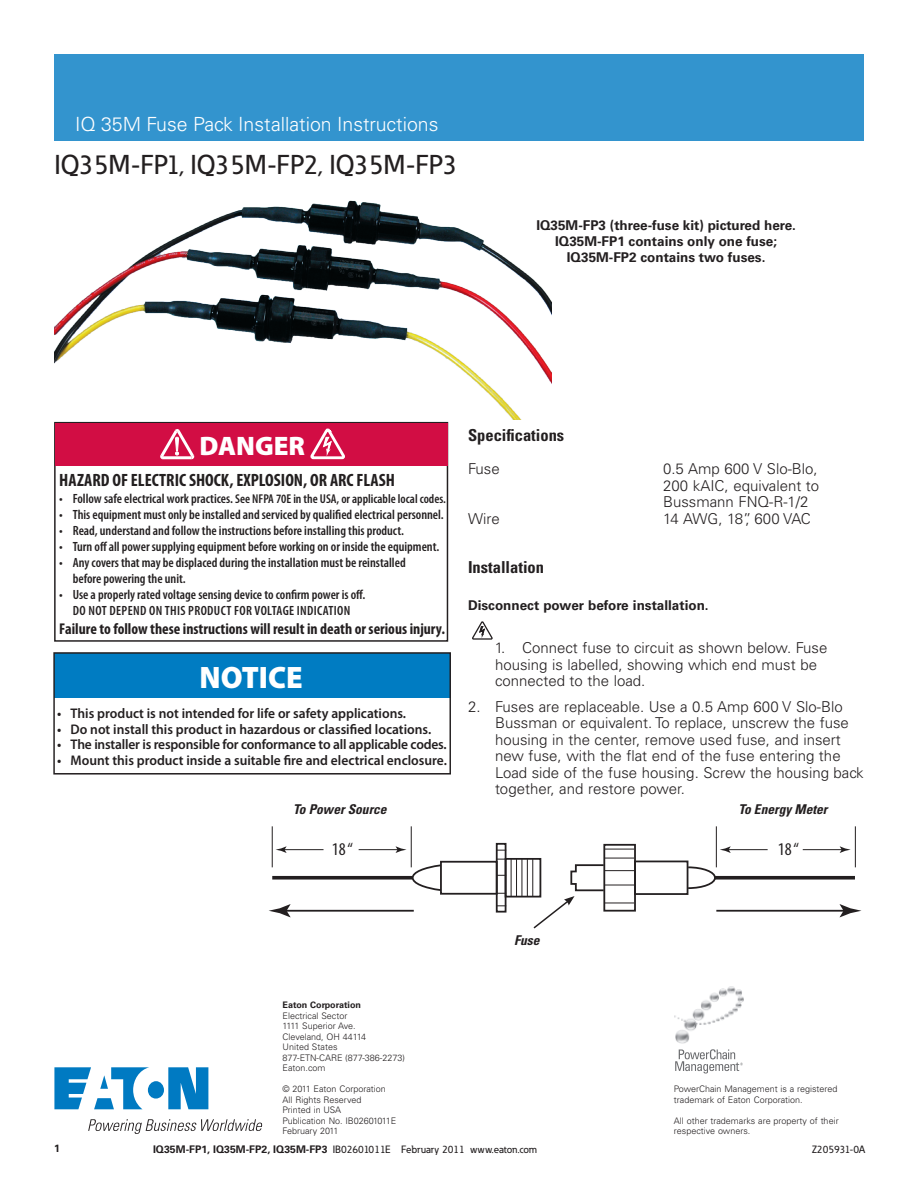
<style>
.page{position:relative;width:918px;height:1188px;background:#fff}
.page>*{position:absolute;margin:0;border:0;box-sizing:border-box;transform-origin:0 0}
.t1{font:900 31.05px "Myriad Pro";color:#fff}
._00_Manual_Title{font:500 27px "Eaton";color:#231f20}
.t2{font:900 26.85px "Myriad Pro";color:#fff}
.Subject_title{font:300 19.5px "Univers";color:#fff}
.t3{font:condensed 18px "Myriad Pro";color:#231f20}
.t4{font:700 condensed 17.85px "Myriad Pro";color:#231f20}
._01_Head1{font:700 condensed 16.5px "Univers";color:#231f20}
.t5{font:700 condensed 15.6px "Myriad Pro";color:#231f20}
._07_Number{font:300 15px/16.5px "Univers";color:#231f20}
.Spec{font:300 15px "Univers";color:#231f20}
.Spec-2{font:300 15px "Univers";letter-spacing:-.035em;color:#231f20}
.t6{font:600 13.95px "Myriad Pro";color:#231f20}
.Graphic_Heading{font:700 13.5px "Univers";color:#231f20}
._08_Warning_Voltage{font:700 13.5px "Univers";color:#231f20}
.t7{font:italic 700 condensed 13.5px "Univers";color:#231f20}
.t8{font:600 condensed 13.35px/16px "Myriad Pro";color:#231f20}
.t9{font:600 condensed 12.75px "Myriad Pro";color:#231f20}
._00_Footer_Flush_Lef{font:500 10.5px "Eaton";color:#231f20}
._00_Footer_Flush_Rig{font:500 10.5px "Eaton";color:#231f20}
._00_Folio_Flush_Left{font:700 10.5px "Univers";color:#231f20}
._10_Backpage_Body{font:300 9px/10.5px "Univers";color:#231f20}
._10_Backpage_Body-2{font:700 9px "Univers";color:#231f20}
.s1{font-size:13.35px}
.s2{font-family:"Univers";font-weight:700}
</style>
<div class="page">
<div style="left:54px;top:54px;width:810px;height:87px;background:#3394ce"></div>
<svg style="left:54px;top:1067px;width:154px;height:42px"></svg>
<svg style="left:88px;top:1119px;width:175px;height:15px"></svg>
<img style="left:674px;top:987px;width:69px;height:57px">
<svg style="left:675px;top:1049px;width:68px;height:25px"></svg>
<div style="left:54px;top:422px;width:394px;height:220px;border:1px solid #231f20"></div>
<div style="left:55px;top:423px;width:393px;height:43px;background:#d20d44"></div>
<svg style="left:160px;top:429px;width:35px;height:31px"></svg>
<svg style="left:310px;top:428px;width:35px;height:32px"></svg>
<div style="left:54px;top:653px;width:396px;height:45px;background:#007cc2"></div>
<div style="left:53px;top:652px;width:398px;height:123px;border:1px solid #231f20"></div>
<img style="left:54px;top:200px;width:498px;height:219px">
<svg style="left:472px;top:621px;width:21px;height:19px"></svg>
<svg style="left:411px;top:864px;width:29px;height:27px"></svg>
<div style="left:440px;top:861px;width:58px;height:34px;border:2px solid #231f20"></div>
<div style="left:496px;top:843px;width:10px;height:70px;border:2px solid #231f20"></div>
<div style="left:505px;top:858px;width:36px;height:40px;border:2px solid #231f20"></div>
<div style="left:603px;top:844px;width:33px;height:68px;border:2px solid #231f20"></div>
<div style="left:634px;top:861px;width:54px;height:34px;border:2px solid #231f20"></div>
<svg style="left:686px;top:866px;width:31px;height:24px"></svg>
<hr style="left:511px;top:859px;width:1px;height:38px;background:#231f20">
<hr style="left:516px;top:859px;width:1px;height:38px;background:#231f20">
<hr style="left:521px;top:859px;width:1px;height:38px;background:#231f20">
<hr style="left:527px;top:859px;width:1px;height:38px;background:#231f20">
<hr style="left:532px;top:859px;width:1px;height:38px;background:#231f20">
<hr style="left:604px;top:849px;width:30px;height:1px;background:#231f20">
<hr style="left:604px;top:858px;width:30px;height:1px;background:#231f20">
<hr style="left:604px;top:870px;width:30px;height:1px;background:#231f20">
<hr style="left:604px;top:885px;width:30px;height:1px;background:#231f20">
<hr style="left:604px;top:903px;width:30px;height:1px;background:#231f20">
<svg style="left:272px;top:876px;width:141px;height:4px"></svg>
<svg style="left:715px;top:876px;width:140px;height:4px"></svg>
<hr style="left:855px;top:826px;width:1px;height:41px;background:#231f20">
<hr style="left:716px;top:826px;width:1px;height:41px;background:#231f20">
<hr style="left:803px;top:849px;width:40px;height:1px;background:#231f20">
<svg style="left:840px;top:846px;width:11px;height:7px"></svg>
<hr style="left:716px;top:910px;width:131px;height:2px;background:#231f20">
<svg style="left:840px;top:904px;width:22px;height:13px"></svg>
<hr style="left:283px;top:910px;width:131px;height:2px;background:#231f20">
<svg style="left:269px;top:904px;width:22px;height:13px"></svg>
<hr style="left:727px;top:849px;width:41px;height:1px;background:#231f20">
<svg style="left:720px;top:846px;width:11px;height:7px"></svg>
<hr style="left:411px;top:826px;width:1px;height:41px;background:#231f20">
<hr style="left:272px;top:826px;width:1px;height:41px;background:#231f20">
<hr style="left:359px;top:849px;width:40px;height:1px;background:#231f20">
<svg style="left:396px;top:846px;width:11px;height:7px"></svg>
<hr style="left:283px;top:849px;width:41px;height:1px;background:#231f20">
<svg style="left:276px;top:846px;width:11px;height:7px"></svg>
<svg style="left:532px;top:863px;width:74px;height:66px"></svg>
<p class="Subject_title" style="left:75px;top:113px;width:365px">IQ 35M Fuse Pack Installation Instructions</p>
<p class="_00_Manual_Title" style="left:54px;top:148px;width:405px">IQ35M-FP1, IQ35M-FP2, IQ35M-FP3</p>
<p class="Graphic_Heading" style="left:536px;top:217px;width:261px">IQ35M-FP3 (three-fuse kit) pictured here.</p>
<p class="Graphic_Heading" style="left:555px;top:233px;width:224px">IQ35M-FP1 contains only one fuse;</p>
<p class="Graphic_Heading" style="left:567px;top:249px;width:200px">IQ35M-FP2 contains two fuses.</p>
<p class="t2" style="left:199px;top:431px;width:107px">DANGER</p>
<p class="t4" style="left:59px;top:471px;width:337px">HAZARD OF ELECTRIC SHOCK, EXPLOSION, OR ARC FLASH</p>
<p class="t9" style="left:59px;top:491px;width:388px"><span class="s1">• Follow safe electrical work practices.</span> See NFPA 70E in the USA, or applicable local codes.</p>
<p class="t8" style="left:59px;top:506px;width:386px">• This equipment must only be installed and serviced by qualified electrical personnel.</p>
<p class="t8" style="left:59px;top:523px;width:346px">• Read, understand and follow the instructions before installing this product.</p>
<p class="t8" style="left:59px;top:539px;width:381px">• Turn off all power supplying equipment before working on or inside the equipment.</p>
<p class="t8" style="left:73px;top:555px;width:335px;text-indent:-13px">• Any covers that may be displaced during the installation must be reinstalled before powering the unit.</p>
<p class="t8" style="left:59px;top:587px;width:307px;text-align:center">• Use a properly rated voltage sensing device to confirm power is off.<br>DO NOT DEPEND ON THIS PRODUCT FOR VOLTAGE INDICATION</p>
<p class="t5" style="left:59px;top:620px;width:387px">Failure to follow these instructions will result in death or serious injury.</p>
<p class="t1" style="left:200px;top:660px;width:105px">NOTICE</p>
<p class="t6" style="left:57px;top:706px;width:351px">• This product is not intended for life or safety applications.</p>
<p class="t6" style="left:57px;top:721px;width:376px">• Do not install this product in hazardous or classified locations.</p>
<p class="t6" style="left:57px;top:737px;width:391px">• The installer is responsible for conformance to all applicable codes.</p>
<p class="t6" style="left:57px;top:752px;width:391px">• Mount this product inside a suitable fire and electrical enclosure.</p>
<p class="_01_Head1" style="left:468px;top:425px;width:98px">Specifications</p>
<p class="Spec" style="left:468px;top:460px;width:33px">Fuse</p>
<p class="Spec" style="left:663px;top:460px;width:156px">0.5 Amp 600 V Slo-Blo,</p>
<p class="Spec" style="left:663px;top:476px;width:158px">200 kAIC, equivalent to</p>
<p class="Spec" style="left:663px;top:493px;width:147px">Bussmann FNQ-R-1/2</p>
<p class="Spec" style="left:468px;top:509px;width:33px">Wire</p>
<p class="Spec-2" style="left:663px;top:509px;width:149px">14 AWG, 18”, 600 VAC</p>
<p class="_01_Head1" style="left:468px;top:557px;width:78px">Installation</p>
<p class="_08_Warning_Voltage" style="left:468px;top:597px;width:242px">Disconnect power before installation.</p>
<p class="_07_Number" style="left:495px;top:640px;width:334px">1. Connect fuse to circuit as shown below. Fuse housing is labelled, showing which end must be connected to the load.</p>
<p class="_07_Number" style="left:495px;top:698px;width:370px;text-indent:-27px">2. Fuses are replaceable. Use a 0.5 Amp 600 V Slo-Blo Bussman or equivalent. To replace, unscrew the fuse housing in the center, remove used fuse, and insert new fuse, with the flat end of the fuse entering the Load side of the fuse housing. Screw the housing back together, and restore power.</p>
<p class="t7" style="left:293px;top:801px;width:95px">To Power Source</p>
<p class="t7" style="left:738px;top:801px;width:90px">To Energy Meter</p>
<p class="t3" style="left:332px;top:838px;width:23px">18 “</p>
<p class="t3" style="left:778px;top:838px;width:23px">18 “</p>
<p class="_10_Backpage_Body-2" style="left:283px;top:1000px;width:80px">Eaton Corporation</p>
<p class="_10_Backpage_Body" style="left:283px;top:1010px;width:66px">Electrical Sector</p>
<p class="_10_Backpage_Body" style="left:283px;top:1021px;width:75px">1111 Superior Ave.</p>
<p class="_10_Backpage_Body" style="left:283px;top:1031px;width:85px">Cleveland, OH 44114</p>
<p class="_10_Backpage_Body" style="left:283px;top:1042px;width:56px">United States</p>
<p class="_10_Backpage_Body" style="left:283px;top:1052px;width:124px">877-ETN-CARE (877-386-2273)</p>
<p class="_10_Backpage_Body" style="left:283px;top:1063px;width:45px">Eaton.com</p>
<p class="_10_Backpage_Body" style="left:283px;top:1084px;width:105px">© 2011 Eaton Corporation</p>
<p class="_10_Backpage_Body" style="left:283px;top:1094px;width:81px">All Rights Reserved</p>
<p class="_10_Backpage_Body" style="left:283px;top:1105px;width:60px">Printed in USA</p>
<p class="_10_Backpage_Body" style="left:283px;top:1115px;width:115px">Publication No. IB02601011E</p>
<p class="_10_Backpage_Body" style="left:283px;top:1126px;width:57px">February 2011</p>
<p class="t7" style="left:514px;top:932px;width:27px">Fuse</p>
<p class="_10_Backpage_Body" style="left:674px;top:1084px;width:165px">PowerChain Management is a registered trademark of Eaton Corporation.</p>
<p class="_10_Backpage_Body" style="left:674px;top:1115px;width:166px">All other trademarks are property of their respective owners.</p>
<p class="_00_Folio_Flush_Left" style="left:54px;top:1143px;width:7px">1</p>
<p class="_00_Footer_Flush_Lef" style="left:153px;top:1142px;width:386px"><span class="s2">IQ35M-FP1, IQ35M-FP2, IQ35M-FP3</span> IB02601011E February 2011 www.eaton.com</p>
<p class="_00_Footer_Flush_Rig" style="left:812px;top:1142px;width:55px">Z205931-0A</p>
</div>
